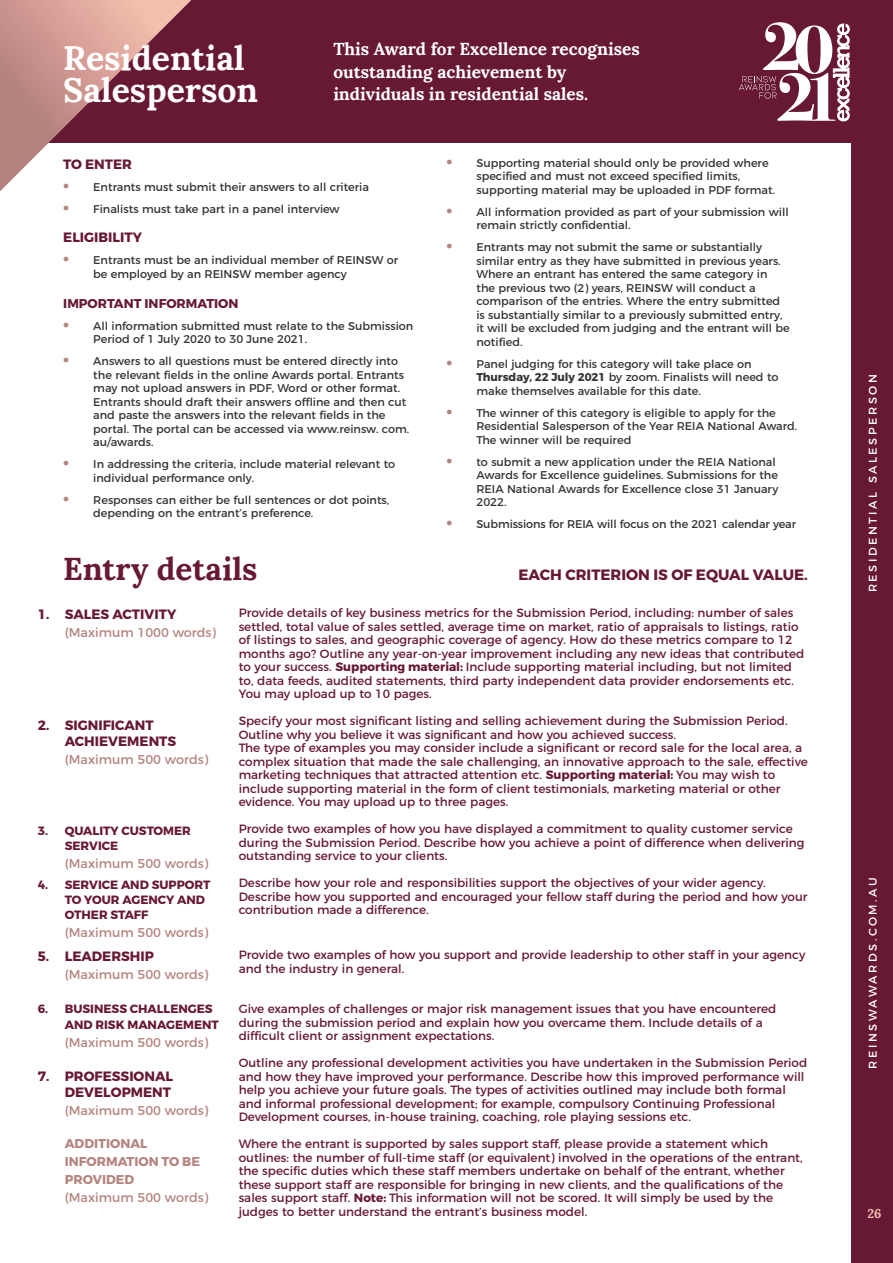
<style>
.page{position:relative;width:893px;height:1263px;background:#671835}
.page>*{position:absolute;margin:0;border:0;box-sizing:border-box;transform-origin:0 0}
.t1{font:700 33.75px/32.2px "Lora";color:#fff}
.t2{font:700 31.5px "Lora";color:#671835}
.t3{font:700 17.25px/22.5px "Lora";color:#fff}
.t4{font:700 15px "Montserrat";color:#671835}
.t5{font:700 13.5px/15.8px "Montserrat";color:#671835}
.t6{font:12.75px "Montserrat";color:#b4847f}
.t7{font:700 12.75px/18px "Montserrat";color:#b4847f}
.t8{font:700 12.75px "Montserrat";color:#671835}
.t9{font:700 12.75px "Lora";color:#f2c1ae}
.t10{font:12px/13.5px "Montserrat";color:#671835}
.t11{font:700 12px/15.8px "Montserrat";color:#671835}
.t12{font:11.25px/13.5px "Montserrat";color:#333}
.t13{font:11.25px "Montserrat";letter-spacing:.225em;color:#fff}
.s1{font-weight:700;font-size:18px;color:#b4847f}
.s2{font-weight:700}
</style>
<div class="page">
<div style="left:0;top:143px;width:850px;height:1120px;background:#fff"></div>
<svg style="left:739px;top:22px;width:111px;height:99px"></svg>
<svg style="left:0;top:0;width:191px;height:191px"></svg>
<h1 class="t1" style="left:63px;top:38px;width:196px">Residential<br>Salesperson</h1>
<h3 class="t3" style="left:333px;top:36px;width:308px">This Award for Excellence recognises outstanding achievement by individuals in residential sales.</h3>
<p class="t5" style="left:63px;top:157px;width:70px">TO ENTER</p>
<p class="t12" style="left:63px;top:179px;width:307px"><span class="s1">•</span> Entrants must submit their answers to all criteria</p>
<p class="t12" style="left:63px;top:201px;width:278px"><span class="s1">•</span> Finalists must take part in a panel interview</p>
<p class="t5" style="left:63px;top:230px;width:80px">ELIGIBILITY</p>
<p class="t12" style="left:93px;top:253px;width:306px;text-indent:-30px"><span class="s1">•</span> Entrants must be an individual member of REINSW or be employed by an REINSW member agency</p>
<p class="t8" style="left:63px;top:295px;width:177px">IMPORTANT INFORMATION</p>
<p class="t12" style="left:93px;top:318px;width:322px;text-indent:-30px"><span class="s1">•</span> All information submitted must relate to the Submission<br>Period of 1 July 2020 to 30 June 2021.</p>
<p class="t12" style="left:93px;top:354px;width:317px;text-indent:-30px"><span class="s1">•</span> Answers to all questions must be entered directly into the relevant fields in the online Awards portal. Entrants may not upload answers in PDF, Word or other format.<br>Entrants should draft their answers offline and then cut and paste the answers into the relevant fields in the portal. The portal can be accessed via www.reinsw. com. au/awards.</p>
<p class="t12" style="left:93px;top:457px;width:303px;text-indent:-30px"><span class="s1">•</span> In addressing the criteria, include material relevant to individual performance only.</p>
<p class="t12" style="left:93px;top:492px;width:297px;text-indent:-30px"><span class="s1">•</span> Responses can either be full sentences or dot points, depending on the entrant’s preference.</p>
<h2 class="t2" style="left:63px;top:541px;width:196px">Entry details</h2>
<p class="t12" style="left:476px;top:155px;width:300px;text-indent:-30px"><span class="s1">•</span> Supporting material should only be provided where specified and must not exceed specified limits, supporting material may be uploaded in PDF format.</p>
<p class="t12" style="left:476px;top:204px;width:314px;text-indent:-30px"><span class="s1">•</span> All information provided as part of your submission will remain strictly confidential.</p>
<p class="t12" style="left:476px;top:240px;width:315px;text-indent:-30px"><span class="s1">•</span> Entrants may not submit the same or substantially similar entry as they have submitted in previous years.<br>Where an entrant has entered the same category in<br>the previous two (2) years, REINSW will conduct a comparison of the entries. Where the entry submitted is substantially similar to a previously submitted entry, it will be excluded from judging and the entrant will be notified.</p>
<p class="t12" style="left:476px;top:356px;width:304px;text-indent:-30px"><span class="s1">•</span> Panel judging for this category will take place on<br><span class="s2">Thursday, 22 July 2021</span> by zoom. Finalists will need to make themselves available for this date.</p>
<p class="t12" style="left:476px;top:405px;width:322px;text-indent:-30px"><span class="s1">•</span> The winner of this category is eligible to apply for the<br>Residential Salesperson of the Year REIA National Award.<br>The winner will be required</p>
<p class="t12" style="left:476px;top:454px;width:303px;text-indent:-30px"><span class="s1">•</span> to submit a new application under the REIA National Awards for Excellence guidelines. Submissions for the REIA National Awards for Excellence close 31 January 2022.</p>
<p class="t12" style="left:446px;top:517px;width:351px"><span class="s1">•</span> Submissions for REIA will focus on the 2021 calendar year</p>
<p class="t4" style="left:518px;top:565px;width:291px">EACH CRITERION IS OF EQUAL VALUE.</p>
<p class="t5" style="left:38px;top:606px;width:140px">1. SALES ACTIVITY</p>
<p class="t6" style="left:65px;top:622px;width:153px">(Maximum 1000 words)</p>
<p class="t5" style="left:65px;top:718px;width:113px;text-indent:-27px">2. SIGNIFICANT<br>ACHIEVEMENTS</p>
<p class="t6" style="left:65px;top:749px;width:145px">(Maximum 500 words)</p>
<p class="t11" style="left:65px;top:823px;width:128px;text-indent:-27px">3. QUALITY CUSTOMER<br>SERVICE</p>
<p class="t6" style="left:65px;top:854px;width:145px">(Maximum 500 words)</p>
<p class="t11" style="left:65px;top:878px;width:147px;line-height:15px;text-indent:-27px">4. SERVICE AND SUPPORT<br>TO YOUR AGENCY AND<br>OTHER STAFF</p>
<p class="t6" style="left:65px;top:923px;width:145px">(Maximum 500 words)</p>
<p class="t5" style="left:38px;top:949px;width:118px">5. LEADERSHIP</p>
<p class="t6" style="left:65px;top:965px;width:145px">(Maximum 500 words)</p>
<p class="t11" style="left:65px;top:1001px;width:156px;text-indent:-27px">6. BUSINESS CHALLENGES<br>AND RISK MANAGEMENT</p>
<p class="t6" style="left:65px;top:1032px;width:145px">(Maximum 500 words)</p>
<p class="t5" style="left:38px;top:1068px;width:137px;text-align:right">7. PROFESSIONAL<br>DEVELOPMENT</p>
<p class="t6" style="left:65px;top:1100px;width:145px">(Maximum 500 words)</p>
<p class="t7" style="left:65px;top:1135px;width:137px">ADDITIONAL<br>INFORMATION TO BE<br>PROVIDED</p>
<p class="t6" style="left:65px;top:1187px;width:145px">(Maximum 500 words)</p>
<p class="t10" style="left:239px;top:605px;width:567px">Provide details of key business metrics for the Submission Period, including: number of sales settled, total value of sales settled, average time on market, ratio of appraisals to listings, ratio of listings to sales, and geographic coverage of agency. How do these metrics compare to 12 months ago? Outline any year-on-year improvement including any new ideas that contributed to your success. <span class="s2">Supporting material:</span> Include supporting material including, but not limited to, data feeds, audited statements, third party independent data provider endorsements etc.<br>You may upload up to 10 pages.</p>
<p class="t10" style="left:239px;top:713px;width:571px">Specify your most significant listing and selling achievement during the Submission Period.<br>Outline why you believe it was significant and how you achieved success.<br>The type of examples you may consider include a significant or record sale for the local area, a complex situation that made the sale challenging, an innovative approach to the sale, effective marketing techniques that attracted attention etc. <span class="s2">Supporting material:</span> You may wish to include supporting material in the form of client testimonials, marketing material or other evidence. You may upload up to three pages.</p>
<p class="t10" style="left:239px;top:821px;width:567px">Provide two examples of how you have displayed a commitment to quality customer service during the Submission Period. Describe how you achieve a point of difference when delivering outstanding service to your clients.</p>
<p class="t10" style="left:239px;top:875px;width:570px">Describe how your role and responsibilities support the objectives of your wider agency.<br>Describe how you supported and encouraged your fellow staff during the period and how your contribution made a difference.</p>
<p class="t10" style="left:239px;top:947px;width:568px">Provide two examples of how you support and provide leadership to other staff in your agency and the industry in general.</p>
<p class="t10" style="left:239px;top:1001px;width:539px">Give examples of challenges or major risk management issues that you have encountered during the submission period and explain how you overcame them. Include details of a difficult client or assignment expectations.</p>
<p class="t10" style="left:239px;top:1055px;width:570px">Outline any professional development activities you have undertaken in the Submission Period and how they have improved your performance. Describe how this improved performance will help you achieve your future goals. The types of activities outlined may include both formal and informal professional development; for example, compulsory Continuing Professional Development courses, in-house training, coaching, role playing sessions etc.</p>
<p class="t10" style="left:239px;top:1136px;width:566px">Where the entrant is supported by sales support staff, please provide a statement which outlines: the number of full-time staff (or equivalent) involved in the operations of the entrant, the specific duties which these staff members undertake on behalf of the entrant, whether these support staff are responsible for bringing in new clients, and the qualifications of the sales support staff. <span class="s2">Note:</span> This information will not be scored. It will simply be used by the judges to better understand the entrant’s business model.</p>
<p class="t13" style="left:864px;top:592px;width:219px;rotate:-90deg">RESIDENTIAL SALESPERSON</p>
<p class="t13" style="left:864px;top:1068px;width:193px;rotate:-90deg">REINSWAWARDS.COM.AU</p>
<p class="t9" style="left:867px;top:1202px;width:16px">26</p>
</div>
